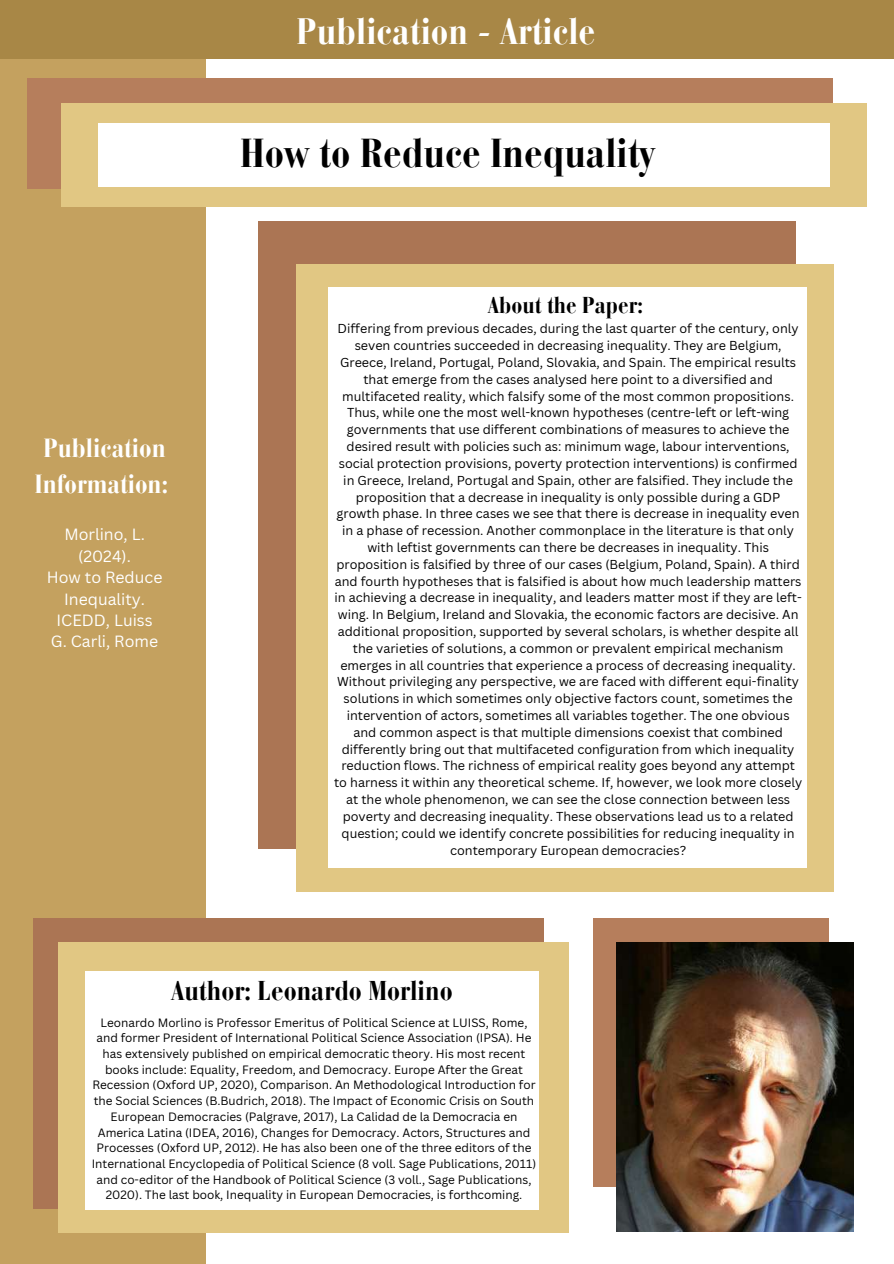
<style>
.page{position:relative;width:894px;height:1264px;background:#fff}
.page>*{position:absolute;margin:0;border:0;box-sizing:border-box;transform-origin:0 0}
.t1{font:700 condensed 40.2px "Bauer Bodoni Pro";color:#000}
.t2{font:700 condensed 36.6px "Bauer Bodoni Pro";color:#fff}
.t3{font:700 condensed 27.15px "Bauer Bodoni Pro";color:#000}
.t4{font:700 condensed 26.1px/36px "Bauer Bodoni Pro";color:#fff;text-align:center}
.t5{font:700 condensed 22.95px "Bauer Bodoni Pro";color:#000}
.t6{font:15.9px/21.3px "Canva Sans";color:#fff;text-align:center}
.t7{font:12.6px/16.8px "Canva Sans";color:#000;text-align:center}
.t8{font:11.7px/15.8px "Canva Sans";color:#000;text-align:center}
</style>
<div class="page">
<div style="left:0;top:0;width:205px;height:1263px;background:#c4a15f"></div>
<div style="left:0;top:0;width:893px;height:58px;background:#a88746"></div>
<div style="left:33px;top:918px;width:510px;height:291px;background:#ab7554"></div>
<div style="left:58px;top:942px;width:510px;height:291px;background:#e1c783"></div>
<div style="left:85px;top:970px;width:453px;height:239px;background:#fff"></div>
<div style="left:27px;top:79px;width:805px;height:110px;background:#b67e5c"></div>
<div style="left:62px;top:103px;width:804px;height:104px;background:#e1c783"></div>
<div style="left:99px;top:123px;width:730px;height:63px;background:#fff"></div>
<div style="left:258px;top:221px;width:537px;height:627px;background:#ab7554"></div>
<div style="left:296px;top:265px;width:537px;height:626px;background:#e1c783"></div>
<div style="left:328px;top:287px;width:478px;height:580px;background:#fff"></div>
<div style="left:592px;top:918px;width:236px;height:268px;background:#b67e5c"></div>
<img style="left:616px;top:942px;width:236px;height:289px">
<h2 class="t2" style="left:296px;top:17px;width:300px">Publication - Article</h2>
<h1 class="t1" style="left:240px;top:137px;width:416px">How to Reduce Inequality</h1>
<h3 class="t4" style="left:35px;top:433px;width:134px">Publication<br>Information:</h3>
<p class="t6" style="left:47px;top:523px;width:117px">Morlino, L. (2024).<br>How to Reduce<br>Inequality.<br>ICEDD, Luiss<br>G. Carli, Rome</p>
<h3 class="t5" style="left:488px;top:296px;width:156px">About the Paper:</h3>
<p class="t7" style="left:334px;top:320px;width:469px">Differing from previous decades, during the last quarter of the century, only seven countries succeeded in decreasing inequality. They are Belgium, Greece, Ireland, Portugal, Poland, Slovakia, and Spain. The empirical results that emerge from the cases analysed here point to a diversified and multifaceted reality, which falsify some of the most common propositions.<br>Thus, while one the most well-known hypotheses (centre-left or left-wing governments that use different combinations of measures to achieve the desired result with policies such as: minimum wage, labour interventions, social protection provisions, poverty protection interventions) is confirmed in Greece, Ireland, Portugal and Spain, other are falsified. They include the proposition that a decrease in inequality is only possible during a GDP growth phase. In three cases we see that there is decrease in inequality even in a phase of recession. Another commonplace in the literature is that only with leftist governments can there be decreases in inequality. This proposition is falsified by three of our cases (Belgium, Poland, Spain). A third and fourth hypotheses that is falsified is about how much leadership matters in achieving a decrease in inequality, and leaders matter most if they are left&shy;wing. In Belgium, Ireland and Slovakia, the economic factors are decisive. An additional proposition, supported by several scholars, is whether despite all the varieties of solutions, a common or prevalent empirical mechanism emerges in all countries that experience a process of decreasing inequality.<br>Without privileging any perspective, we are faced with different equi-finality solutions in which sometimes only objective factors count, sometimes the intervention of actors, sometimes all variables together. The one obvious and common aspect is that multiple dimensions coexist that combined differently bring out that multifaceted configuration from which inequality reduction flows. The richness of empirical reality goes beyond any attempt to harness it within any theoretical scheme. If, however, we look more closely at the whole phenomenon, we can see the close connection between less poverty and decreasing inequality. These observations lead us to a related question; could we identify concrete possibilities for reducing inequality in contemporary European democracies?</p>
<h3 class="t3" style="left:171px;top:980px;width:283px">Author: Leonardo Morlino</h3>
<p class="t8" style="left:92px;top:1014px;width:446px">Leonardo Morlino is Professor Emeritus of Political Science at LUISS, Rome, and former President of International Political Science Association (IPSA). He has extensively published on empirical democratic theory. His most recent books include: Equality, Freedom, and Democracy. Europe After the Great Recession (Oxford UP, 2020), Comparison. An Methodological Introduction for the Social Sciences (B.Budrich, 2018). The Impact of Economic Crisis on South European Democracies (Palgrave, 2017), La Calidad de la Democracia en America Latina (IDEA, 2016), Changes for Democracy. Actors, Structures and Processes (Oxford UP, 2012). He has also been one of the three editors of the International Encyclopedia of Political Science (8 voll. Sage Publications, 2011) and co-editor of the Handbook of Political Science (3 voll., Sage Publications, 2020). The last book, Inequality in European Democracies, is forthcoming.</p>
</div>
